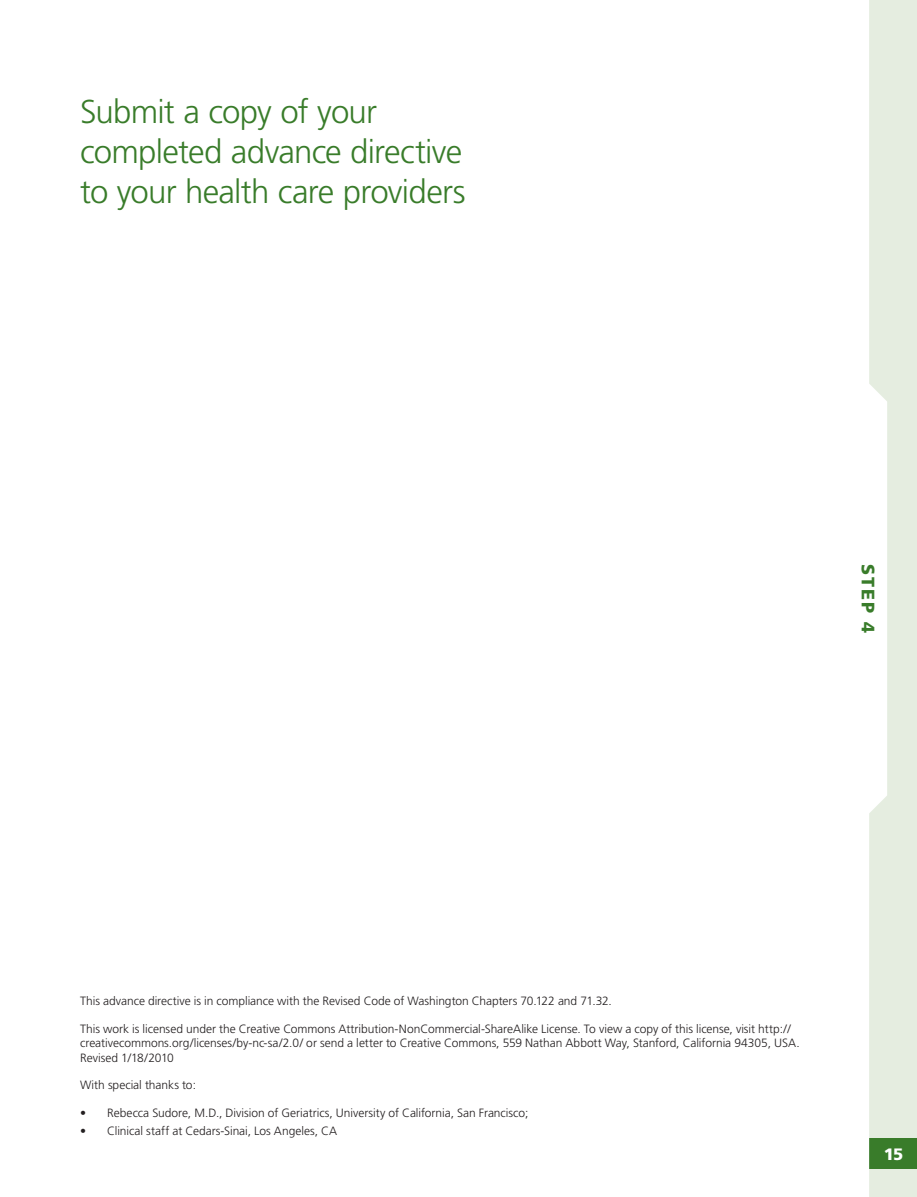
<style>
.page{position:relative;width:917px;height:1197px;background:#fff}
.page>*{position:absolute;margin:0;border:0;box-sizing:border-box;transform-origin:0 0}
.Step4_-_SectionHed{font:300 33px/39.6px "Frutiger";letter-spacing:-.025em;color:#397c2a}
.Step_4_copy{font:900 18px "Frutiger";color:#397c2a}
.t1{font:900 16.5px "Frutiger";color:#fff}
.Body3_-_fine_print{font:300 12px/14.4px "Frutiger";letter-spacing:-.005em;color:#231f20}
</style>
<div class="page">
<div style="left:868px;top:0;width:48px;height:1197px;background:#e5ede0"></div>
<div style="left:868px;top:1138px;width:48px;height:31px;background:#397c2a"></div>
<svg style="left:868px;top:0;width:18px;height:1197px"></svg>
<p class="Step4_-_SectionHed" style="left:80px;top:93px;width:387px">Submit a copy of your completed advance directive to your health care providers</p>
<p class="Step_4_copy" style="left:878px;top:564px;width:70px;rotate:90deg">STEP 4</p>
<p class="Body3_-_fine_print" style="left:80px;top:994px;width:533px">This advance directive is in compliance with the Revised Code of Washington Chapters 70.122 and 71.32.</p>
<p class="Body3_-_fine_print" style="left:80px;top:1022px;width:720px">This work is licensed under the Creative Commons Attribution-NonCommercial-ShareAlike License. To view a copy of this license, visit http:// creativecommons.org/licenses/by-nc-sa/2.0/ or send a letter to Creative Commons, 559 Nathan Abbott Way, Stanford, California 94305, USA.<br>Revised 1/18/2010</p>
<p class="Body3_-_fine_print" style="left:80px;top:1078px;width:117px">With special thanks to:</p>
<p class="Body3_-_fine_print" style="left:80px;top:1106px;width:450px">• Rebecca Sudore, M.D., Division of Geriatrics, University of California, San Francisco;</p>
<p class="Body3_-_fine_print" style="left:80px;top:1124px;width:258px">• Clinical staff at Cedars-Sinai, Los Angeles, CA</p>
<p class="t1" style="left:883px;top:1144px;width:21px">15</p>
</div>
